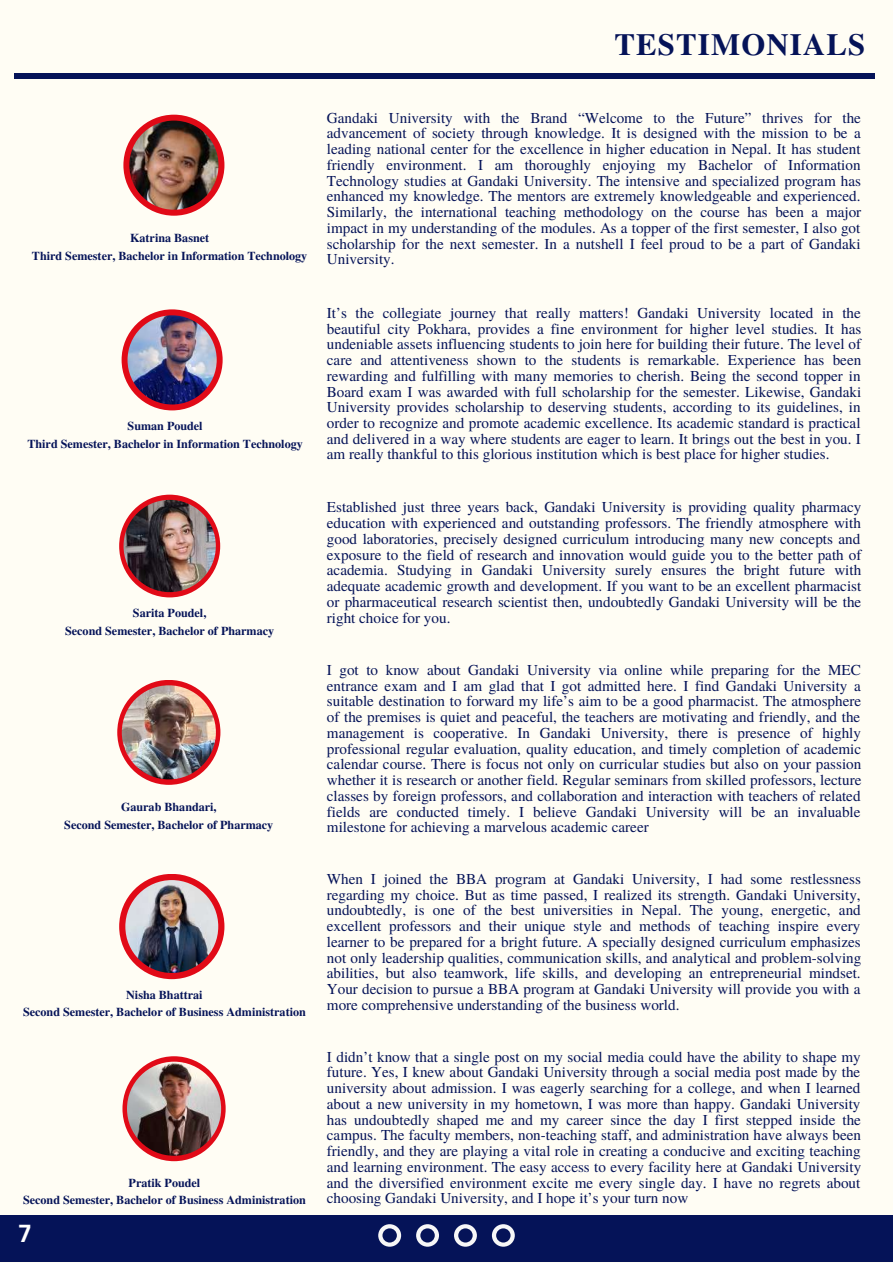
<style>
.page{position:relative;width:893px;height:1264px;background:#fff}
.page>*{position:absolute;margin:0;border:0;box-sizing:border-box;transform-origin:0 0}
.t1{font:700 30.75px "Te X Gyre Termes";letter-spacing:.04em;color:#051358}
.t2{font:700 24px "Canva Sans";color:#fff}
.t3{font:15.15px/15.8px "Te X Gyre Termes";color:#051358;text-align:justify}
.t4{font:700 12.15px/17.1px "Te X Gyre Termes";color:#051358;text-align:center}
</style>
<div class="page">
<div style="left:0;top:0;width:892px;height:1262px;background:#fffdf4"></div>
<div style="left:0;top:1215px;width:892px;height:46px;background:#051358"></div>
<svg style="left:378px;top:1224px;width:136px;height:22px"></svg>
<div style="left:15px;top:73px;width:859px;height:6px;background:#051358"></div>
<svg style="left:123px;top:115px;width:101px;height:101px;background:#dc1520"></svg>
<img style="left:129px;top:121px;width:89px;height:89px;border-radius:50%">
<svg style="left:119px;top:494px;width:101px;height:103px"></svg>
<img style="left:123px;top:500px;width:93px;height:92px;border-radius:50%">
<div style="left:117px;top:680px;width:103px;height:104px;background:#e10a17;border-radius:50%"></div>
<img style="left:122px;top:685px;width:94px;height:94px;border-radius:50%">
<div style="left:119px;top:873px;width:105px;height:106px;background:#e10a17;border-radius:50%"></div>
<img style="left:125px;top:880px;width:93px;height:93px;border-radius:50%">
<svg style="left:122px;top:1056px;width:104px;height:105px;background:#dc1b26"></svg>
<img style="left:127px;top:1061px;width:94px;height:94px;border-radius:50%">
<div style="left:122px;top:309px;width:101px;height:101px;background:#e10a17;border-radius:50%"></div>
<img style="left:127px;top:315px;width:90px;height:89px;border-radius:50%">
<h1 class="t1" style="left:614px;top:21px;width:252px">TESTIMONIALS</h1>
<p class="t4" style="left:32px;top:229px;width:277px">Katrina Basnet<br>Third Semester, Bachelor in Information Technology</p>
<p class="t4" style="left:27px;top:417px;width:277px">Suman Poudel<br>Third Semester, Bachelor in Information Technology</p>
<p class="t4" style="left:65px;top:604px;width:210px">Sarita Poudel,<br>Second Semester, Bachelor of Pharmacy</p>
<p class="t4" style="left:64px;top:798px;width:210px">Gaurab Bhandari,<br>Second Semester, Bachelor of Pharmacy</p>
<p class="t4" style="left:23px;top:985px;width:284px">Nisha Bhattrai<br>Second Semester, Bachelor of Business Administration</p>
<p class="t4" style="left:23px;top:1173px;width:284px">Pratik Poudel<br>Second Semester, Bachelor of Business Administration</p>
<h2 class="t2" style="left:19px;top:1215px;width:14px">7</h2>
<p class="t3" style="left:327px;top:109px;width:536px">Gandaki University with the Brand “Welcome to the Future” thrives for the advancement of society through knowledge. It is designed with the mission to be a leading national center for the excellence in higher education in Nepal. It has student friendly environment. I am thoroughly enjoying my Bachelor of Information Technology studies at Gandaki University. The intensive and specialized program has enhanced my knowledge. The mentors are extremely knowledgeable and experienced.<br>Similarly, the international teaching methodology on the course has been a major impact in my understanding of the modules. As a topper of the first semester, I also got scholarship for the next semester. In a nutshell I feel proud to be a part of Gandaki University.</p>
<p class="t3" style="left:327px;top:304px;width:536px">It’s the collegiate journey that really matters! Gandaki University located in the beautiful city Pokhara, provides a fine environment for higher level studies. It has undeniable assets influencing students to join here for building their future. The level of care and attentiveness shown to the students is remarkable. Experience has been rewarding and fulfilling with many memories to cherish. Being the second topper in Board exam I was awarded with full scholarship for the semester. Likewise, Gandaki University provides scholarship to deserving students, according to its guidelines, in order to recognize and promote academic excellence. Its academic standard is practical and delivered in a way where students are eager to learn. It brings out the best in you. I am really thankful to this glorious institution which is best place for higher studies.</p>
<p class="t3" style="left:327px;top:498px;width:536px">Established just three years back, Gandaki University is providing quality pharmacy education with experienced and outstanding professors. The friendly atmosphere with good laboratories, precisely designed curriculum introducing many new concepts and exposure to the field of research and innovation would guide you to the better path of academia. Studying in Gandaki University surely ensures the bright future with adequate academic growth and development. If you want to be an excellent pharmacist or pharmaceutical research scientist then, undoubtedly Gandaki University will be the right choice for you.</p>
<p class="t3" style="left:327px;top:661px;width:536px">I got to know about Gandaki University via online while preparing for the MEC entrance exam and I am glad that I got admitted here. I find Gandaki University a suitable destination to forward my life’s aim to be a good pharmacist. The atmosphere of the premises is quiet and peaceful, the teachers are motivating and friendly, and the management is cooperative. In Gandaki University, there is presence of highly professional regular evaluation, quality education, and timely completion of academic calendar course. There is focus not only on curricular studies but also on your passion whether it is research or another field. Regular seminars from skilled professors, lecture classes by foreign professors, and collaboration and interaction with teachers of related fields are conducted timely. I believe Gandaki University will be an invaluable milestone for achieving a marvelous academic career</p>
<p class="t3" style="left:327px;top:870px;width:536px">When I joined the BBA program at Gandaki University, I had some restlessness regarding my choice. But as time passed, I realized its strength. Gandaki University, undoubtedly, is one of the best universities in Nepal. The young, energetic, and excellent professors and their unique style and methods of teaching inspire every learner to be prepared for a bright future. A specially designed curriculum emphasizes not only leadership qualities, communication skills, and analytical and problem-solving abilities, but also teamwork, life skills, and developing an entrepreneurial mindset.<br>Your decision to pursue a BBA program at Gandaki University will provide you with a more comprehensive understanding of the business world.</p>
<p class="t3" style="left:327px;top:1047px;width:536px">I didn’t know that a single post on my social media could have the ability to shape my future. Yes, I knew about Gandaki University through a social media post made by the university about admission. I was eagerly searching for a college, and when I learned about a new university in my hometown, I was more than happy. Gandaki University has undoubtedly shaped me and my career since the day I first stepped inside the campus. The faculty members, non-teaching staff, and administration have always been friendly, and they are playing a vital role in creating a conducive and exciting teaching and learning environment. The easy access to every facility here at Gandaki University and the diversified environment excite me every single day. I have no regrets about choosing Gandaki University, and I hope it’s your turn now</p>
</div>
